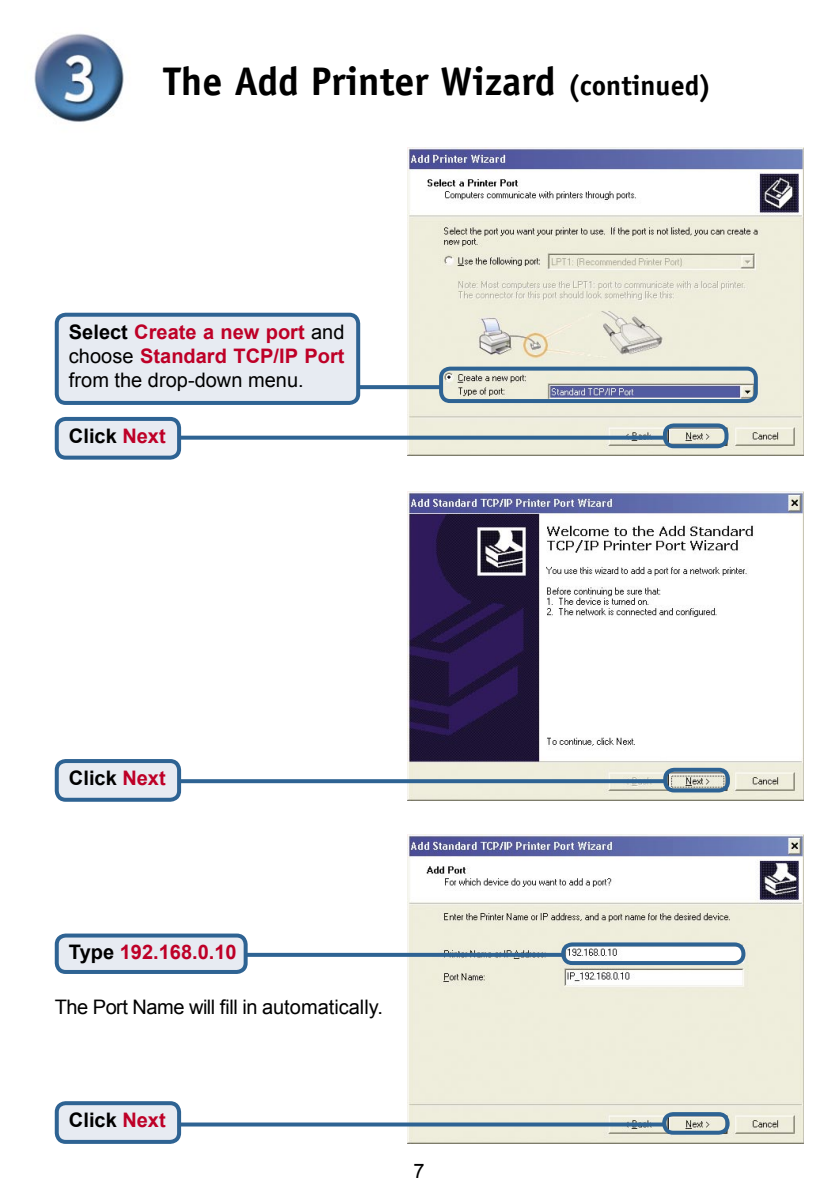
<style>
.page{position:relative;width:840px;height:1191px;background:#fff}
.page>*{position:absolute;margin:0;border:0;box-sizing:border-box;transform-origin:0 0}
.t1{font:700 40px "Officina Sans";color:#000}
.t2{font:700 20px/24px "Arial";color:#be0027;text-align:justify}
.t3{font:20px "Arial";letter-spacing:-.025em;color:#000}
.t4{font:700 20px "Arial";color:#000}
.s1{font-size:28px}
.s2{color:#000}
.s3{font-weight:400;color:#000}
.s4{color:#be0027}
</style>
<div class="page">
<img style="left:407px;top:834px;width:396px;height:309px">
<img style="left:407px;top:492px;width:396px;height:308px">
<img style="left:407px;top:147px;width:396px;height:309px">
<svg style="left:183px;top:435px;width:477px;height:4px;background:#4e7aa1"></svg>
<svg style="left:54px;top:416px;width:129px;height:41px;background:#c7d3e1"></svg>
<svg style="left:660px;top:421px;width:70px;height:25px;background:#a9b7ba"></svg>
<svg style="left:183px;top:779px;width:477px;height:4px;background:#376997"></svg>
<svg style="left:660px;top:766px;width:71px;height:24px;background:#a2b0b4"></svg>
<svg style="left:437px;top:364px;width:322px;height:37px;background:#aab4be"></svg>
<svg style="left:183px;top:1122px;width:477px;height:4px;background:#47759e"></svg>
<svg style="left:660px;top:1110px;width:71px;height:22px;background:#abb9bd"></svg>
<svg style="left:54px;top:312px;width:308px;height:91px;background:#d9e1eb"></svg>
<svg style="left:358px;top:385px;width:84px;height:4px"></svg>
<svg style="left:249px;top:953px;width:310px;height:4px"></svg>
<svg style="left:559px;top:940px;width:188px;height:23px"></svg>
<img style="left:34px;top:33px;width:90px;height:89px">
<svg style="left:54px;top:759px;width:129px;height:40px;background:#c6d3e1"></svg>
<svg style="left:54px;top:1101px;width:129px;height:40px;background:#c7d3e1"></svg>
<svg style="left:54px;top:933px;width:195px;height:39px;background:#c5d2e0"></svg>
<p class="t1" style="left:163px;top:56px;width:549px">The Add Printer Wizard <span class="s1">(continued)</span></p>
<p class="t2" style="left:69px;top:320px;width:277px"><span class="s2">Select</span> Create a new port <span class="s3">and choose</span> Standard TCP/IP Port <span class="s3">from the drop-down menu.</span></p>
<p class="t4" style="left:69px;top:423px;width:98px">Click <span class="s4">Next</span></p>
<p class="t4" style="left:69px;top:765px;width:98px">Click <span class="s4">Next</span></p>
<p class="t2" style="left:69px;top:941px;width:169px"><span class="s2">Type</span> 192.168.0.10</p>
<p class="t3" style="left:55px;top:994px;width:329px">The Port Name will fill in automatically.</p>
<p class="t4" style="left:69px;top:1107px;width:98px">Click <span class="s4">Next</span></p>
<p class="t3" style="left:413px;top:1158px;width:13px">7</p>
</div>
